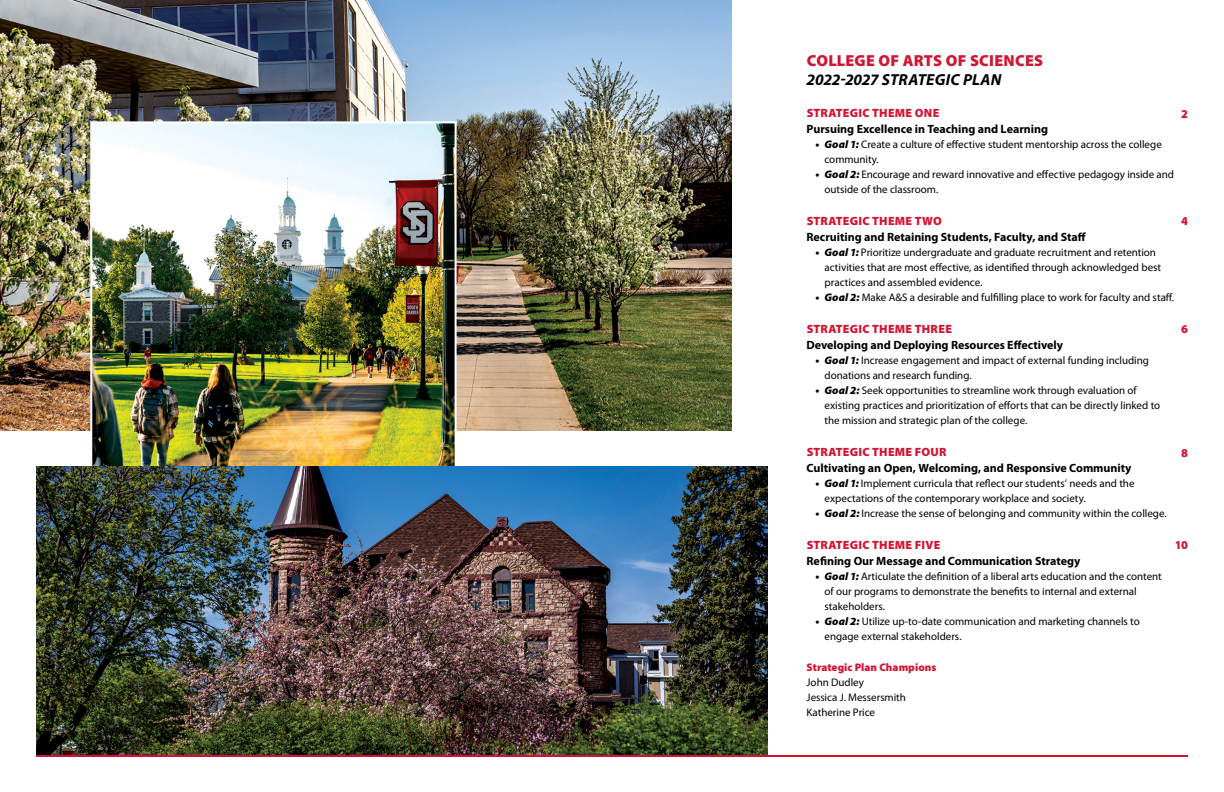
<style>
.page{position:relative;width:1224px;height:792px;background:#fff}
.page>*{position:absolute;margin:0;border:0;box-sizing:border-box;transform-origin:0 0}
.t1{font:900 16px/19px "Myriad Pro";letter-spacing:.02em;color:#d21533}
.t2{font:700 12px "Myriad Pro";letter-spacing:-.005em;color:#000}
.t3{font:900 12px "Myriad Pro";letter-spacing:.02em;color:#d21533}
.t4{font:11px/15px "Myriad Pro";letter-spacing:-.005em;color:#000}
.s1{font-weight:700;font-style:italic;color:#000}
.s2{font-weight:900;font-style:italic}
.s3{font-weight:900;color:#d21533}
</style>
<div class="page">
<img style="left:0;top:0;width:732px;height:430px">
<img style="left:93px;top:124px;width:361px;height:342px">
<div style="left:90px;top:121px;width:367px;height:415px;border:2px solid #fff"></div>
<img style="left:36px;top:466px;width:732px;height:289px">
<hr style="left:36px;top:755px;width:576px;height:2px;background:#ce1141">
<hr style="left:612px;top:755px;width:576px;height:2px;background:#d21533">
<h2 class="t1" style="left:807px;top:50px;width:238px">COLLEGE OF ARTS OF SCIENCES<br><span class="s1">2022-2027 STRATEGIC PLAN</span></h2>
<h3 class="t3" style="left:807px;top:105px;width:134px">STRATEGIC THEME ONE</h3>
<h3 class="t3" style="left:1181px;top:106px;width:8px">2</h3>
<p class="t2" style="left:807px;top:121px;width:243px">Pursuing Excellence in Teaching and Learning</p>
<p class="t4" style="left:825px;top:137px;width:339px;text-indent:-9px"><span class="s2">• Goal 1:</span> Create a culture of effective student mentorship across the college community.</p>
<p class="t4" style="left:825px;top:167px;width:351px;text-indent:-9px"><span class="s2">• Goal 2:</span> Encourage and reward innovative and effective pedagogy inside and outside of the classroom.</p>
<h3 class="t3" style="left:807px;top:213px;width:137px">STRATEGIC THEME TWO</h3>
<h3 class="t3" style="left:1181px;top:213px;width:8px">4</h3>
<p class="t2" style="left:807px;top:229px;width:281px">Recruiting and Retaining Students, Faculty, and Staff</p>
<p class="t4" style="left:825px;top:245px;width:338px;text-indent:-9px"><span class="s2">• Goal 1:</span> Prioritize undergraduate and graduate recruitment and retention activities that are most effective, as identified through acknowledged best practices and assembled evidence.</p>
<p class="t4" style="left:816px;top:290px;width:360px"><span class="s2">• Goal 2:</span> Make A&amp;S a desirable and fulfilling place to work for faculty and staff.</p>
<h3 class="t3" style="left:807px;top:321px;width:147px">STRATEGIC THEME THREE</h3>
<h3 class="t3" style="left:1181px;top:321px;width:8px">6</h3>
<p class="t2" style="left:807px;top:337px;width:258px">Developing and Deploying Resources Effectively</p>
<p class="t4" style="left:825px;top:353px;width:326px;text-indent:-9px"><span class="s2">• Goal 1:</span> Increase engagement and impact of external funding including donations and research funding.</p>
<p class="t4" style="left:825px;top:383px;width:337px;text-indent:-9px"><span class="s2">• Goal 2:</span> Seek opportunities to streamline work through evaluation of existing practices and prioritization of efforts that can be directly linked to the mission and strategic plan of the college.</p>
<h3 class="t3" style="left:807px;top:444px;width:141px">STRATEGIC THEME FOUR</h3>
<h3 class="t3" style="left:1181px;top:445px;width:8px">8</h3>
<p class="t2" style="left:807px;top:460px;width:327px">Cultivating an Open, Welcoming, and Responsive Community</p>
<p class="t4" style="left:825px;top:476px;width:311px;text-indent:-9px"><span class="s2">• Goal 1:</span> Implement curricula that reflect our students’ needs and the expectations of the contemporary workplace and society.</p>
<p class="t4" style="left:816px;top:506px;width:353px"><span class="s2">• Goal 2:</span> Increase the sense of belonging and community within the college.</p>
<h3 class="t3" style="left:807px;top:537px;width:135px">STRATEGIC THEME FIVE</h3>
<h3 class="t3" style="left:1175px;top:537px;width:15px">10</h3>
<p class="t2" style="left:807px;top:553px;width:275px">Refining Our Message and Communication Strategy</p>
<p class="t4" style="left:825px;top:569px;width:339px;text-indent:-9px"><span class="s2">• Goal 1:</span> Articulate the definition of a liberal arts education and the content of our programs to demonstrate the benefits to internal and external stakeholders.</p>
<p class="t4" style="left:825px;top:614px;width:317px;text-indent:-9px"><span class="s2">• Goal 2:</span> Utilize up-to-date communication and marketing channels to engage external stakeholders.</p>
<p class="t4" style="left:807px;top:660px;width:131px"><span class="s3">Strategic Plan Champions<br></span>John Dudley<br>Jessica J. Messersmith<br>Katherine Price</p>
</div>
